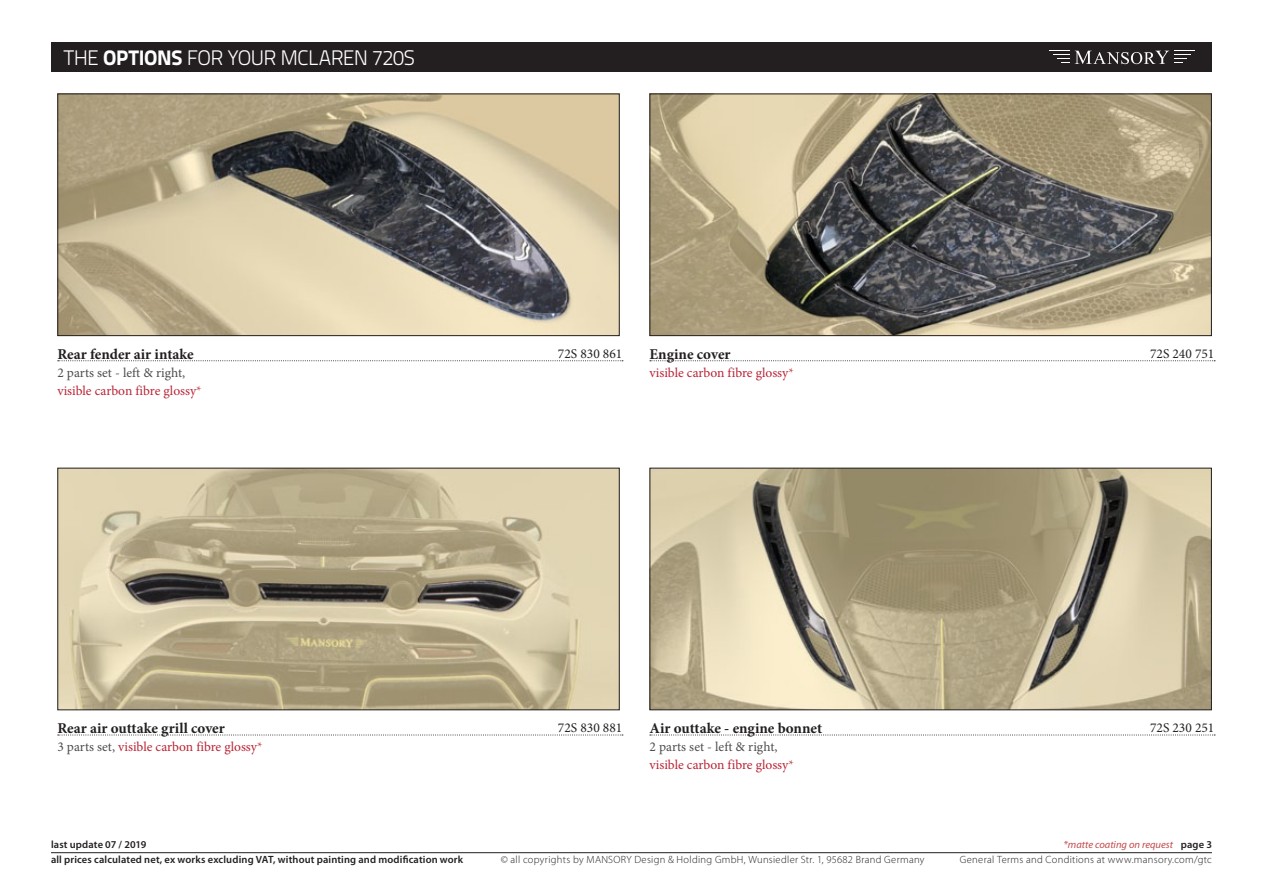
<style>
.page{position:relative;width:1263px;height:893px;background:#fff}
.page>*{position:absolute;margin:0;border:0;box-sizing:border-box;transform-origin:0 0}
.t1{font:300 21px "Titillium Text 22 L";letter-spacing:-.03em;color:#fff}
.name_of_product{font:700 15px "Minion Pro";color:#231f20}
.poznamka_red{font:13.5px "Minion Pro";color:#b92436}
.description{font:13.5px "Minion Pro";color:#4b4c4d}
.NR{font:13.5px "Minion Pro";color:#231f20}
.description-2{font:13.5px "Minion Pro";color:#b92436}
.t2{font:300 10.5px "Myriad Pro";letter-spacing:.03em;color:#231f20}
.t3{font:600 10.5px "Myriad Pro";letter-spacing:.015em;color:#231f20}
.t4{font:italic 10.5px "Myriad Pro";color:#c24a49}
.s1{font-weight:800}
.s2{color:#c24a49}
.s3{color:#4b4c4d}
.s4{font-weight:600;font-style:normal;color:#231f20}
</style>
<div class="page">
<div style="left:51px;top:43px;width:1161px;height:29px;background:#231f20"></div>
<svg style="left:1053px;top:54px;width:16px;height:9px"></svg>
<svg style="left:1075px;top:51px;width:116px;height:13px"></svg>
<hr style="left:51px;top:852px;width:1161px;height:1px;background:#231f20">
<svg style="left:650px;top:735px;width:565px;height:1px"></svg>
<svg style="left:650px;top:360px;width:565px;height:1px"></svg>
<svg style="left:58px;top:360px;width:565px;height:1px"></svg>
<svg style="left:58px;top:735px;width:565px;height:1px"></svg>
<img style="left:651px;top:470px;width:559px;height:238px">
<div style="left:649px;top:468px;width:563px;height:242px;border:1px solid #231f20"></div>
<img style="left:651px;top:96px;width:559px;height:238px">
<div style="left:649px;top:94px;width:563px;height:242px;border:1px solid #231f20"></div>
<img style="left:59px;top:96px;width:559px;height:238px">
<div style="left:57px;top:94px;width:563px;height:242px;border:1px solid #231f20"></div>
<img style="left:59px;top:470px;width:559px;height:238px">
<div style="left:57px;top:468px;width:563px;height:242px;border:1px solid #231f20"></div>
<h1 class="t1" style="left:64px;top:43px;width:353px">THE <span class="s1">OPTIONS</span> FOR YOUR MCLAREN 720S</h1>
<p class="name_of_product" style="left:57px;top:343px;width:138px">Rear fender air intake</p>
<p class="description" style="left:57px;top:364px;width:129px">2 parts set - left &amp; right,</p>
<p class="poznamka_red" style="left:57px;top:382px;width:146px">visible carbon fibre glossy<span class="s2">*</span></p>
<p class="name_of_product" style="left:57px;top:718px;width:169px">Rear air outtake grill cover</p>
<p class="description-2" style="left:57px;top:738px;width:207px"><span class="s3">3 parts set,</span> visible carbon fibre glossy<span class="s2">*</span></p>
<p class="NR" style="left:558px;top:344px;width:66px">72S 830 861</p>
<p class="NR" style="left:1150px;top:344px;width:66px">72S 240 751</p>
<p class="name_of_product" style="left:649px;top:343px;width:82px">Engine cover</p>
<p class="poznamka_red" style="left:649px;top:364px;width:146px">visible carbon fibre glossy<span class="s2">*</span></p>
<p class="NR" style="left:558px;top:719px;width:66px">72S 830 881</p>
<p class="name_of_product" style="left:649px;top:718px;width:174px">Air outtake - engine bonnet</p>
<p class="description" style="left:649px;top:738px;width:129px">2 parts set - left &amp; right,</p>
<p class="poznamka_red" style="left:649px;top:756px;width:146px">visible carbon fibre glossy<span class="s2">*</span></p>
<p class="NR" style="left:1150px;top:719px;width:66px">72S 230 251</p>
<p class="t3" style="left:51px;top:838px;width:97px">last update 07 / 2019</p>
<p class="t4" style="left:1063px;top:838px;width:150px">*matte coating on request <span class="s4">page 3</span></p>
<p class="t3" style="left:51px;top:853px;width:414px">all prices calculated net, ex works excluding VAT, without painting and modification work</p>
<p class="t2" style="left:501px;top:853px;width:425px">© all copyrights by MANSORY Design &amp; Holding GmbH, Wunsiedler Str. 1, 95682 Brand Germany</p>
<p class="t2" style="left:960px;top:853px;width:253px">General Terms and Conditions at www.mansory.com/gtc</p>
</div>
